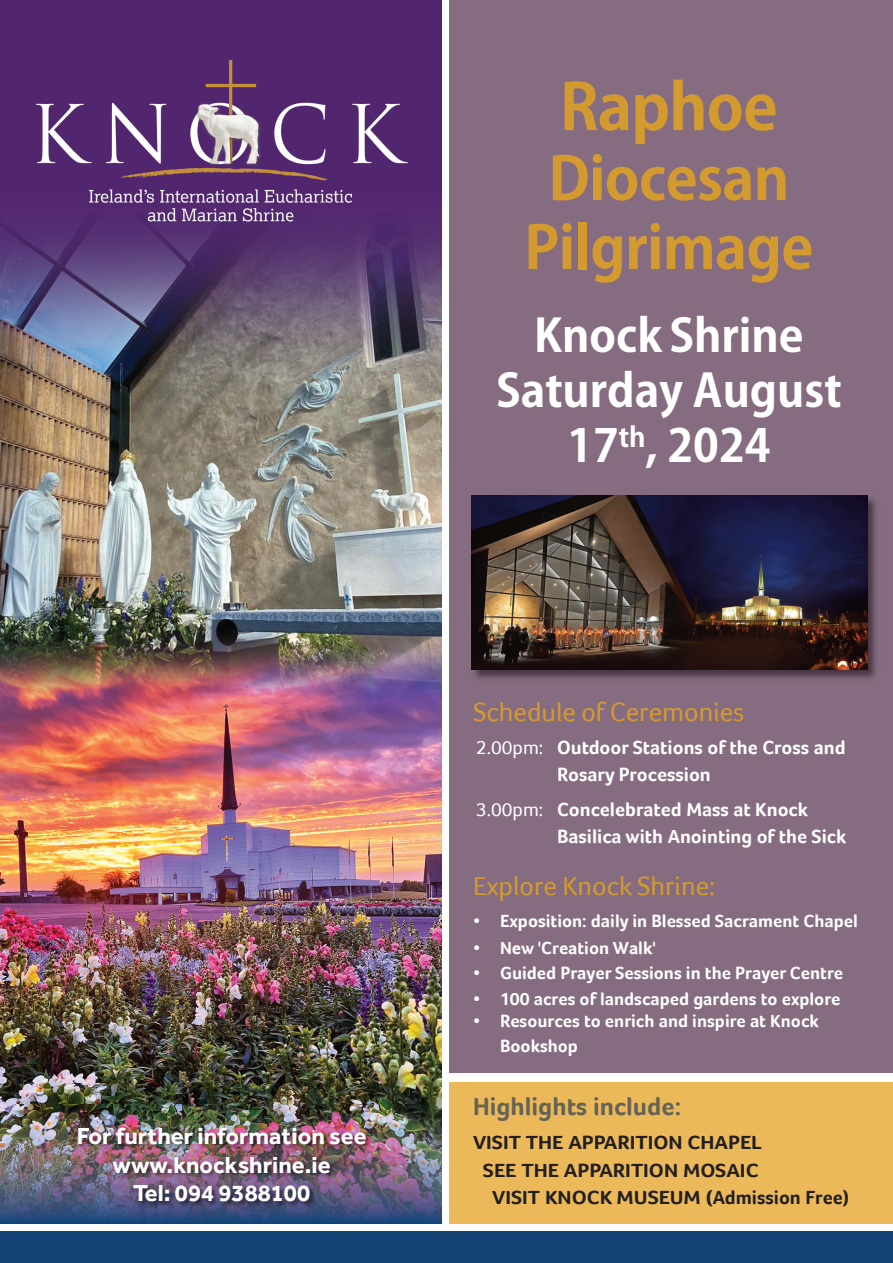
<style>
.page{position:relative;width:893px;height:1263px;background:#fff}
.page>*{position:absolute;margin:0;border:0;box-sizing:border-box;transform-origin:0 0}
.t1{font:700 63px "Adobe Gothic Std";letter-spacing:-.015em;color:#d39a2f}
.t2{font:700 58.5px/69px "Adobe Gothic Std";letter-spacing:-.01em;color:#d39a2f;text-align:center}
.t3{font:700 45px/54.8px "Adobe Gothic Std";color:#fff;text-align:center}
.t4{font:27px "Foco";color:#d39a2f}
.t5{font:700 25.5px "Foco";color:#656256}
.t6{font:700 24px "Effra";color:#fff}
.t7{font:700 19.5px/27px "Foco";color:#fff}
.t8{font:700 19.5px "Foco";color:#231f20;scale:1.1 1}
.t9{font:700 18px/24.8px "Foco";color:#fff}
.s1{font-weight:400}
</style>
<div class="page">
<img style="left:0;top:0;width:442px;height:1224px">
<div style="left:0;top:1232px;width:893px;height:31px;background:#144476"></div>
<div style="left:449px;top:0;width:444px;height:1072px;background:#856c80"></div>
<img style="left:471px;top:495px;width:405px;height:184px">
<img style="left:471px;top:495px;width:396px;height:174px">
<div style="left:449px;top:1082px;width:444px;height:141px;background:#ebb95a"></div>
<img style="left:433px;top:1110px;width:9px;height:113px">
<img style="left:0;top:1110px;width:16px;height:113px">
<img style="left:16px;top:1105px;width:417px;height:127px">
<img style="left:16px;top:1223px;width:417px;height:1px">
<img style="left:21px;top:32px;width:395px;height:214px">
<p class="t6" style="left:77px;top:1121px;width:291px">For further information see</p>
<p class="t6" style="left:113px;top:1150px;width:220px">www.knockshrine.ie</p>
<p class="t6" style="left:133px;top:1178px;width:178px">Tel: 094 9388100</p>
<p class="t1" style="left:560px;top:69px;width:219px">Raphoe</p>
<p class="t2" style="left:524px;top:145px;width:291px">Diocesan<br>Pilgrimage</p>
<p class="t3" style="left:496px;top:310px;width:347px">Knock Shrine<br>Saturday August<br>17<sup>th</sup>, 2024</p>
<p class="t4" style="left:473px;top:698px;width:273px">Schedule of Ceremonies</p>
<p class="t7" style="left:557px;top:734px;width:290px;text-indent:-81px"><span class="s1">2.00pm:</span> Outdoor Stations of the Cross and<br>Rosary Procession</p>
<p class="t7" style="left:557px;top:796px;width:291px;text-indent:-81px"><span class="s1">3.00pm:</span> Concelebrated Mass at Knock<br>Basilica with Anointing of the Sick</p>
<p class="t4" style="left:473px;top:872px;width:244px">Explore Knock Shrine:</p>
<p class="t9" style="left:473px;top:908px;width:386px">• Exposition: daily in Blessed Sacrament Chapel</p>
<p class="t9" style="left:473px;top:935px;width:184px">• New 'Creation Walk'</p>
<p class="t9" style="left:473px;top:961px;width:372px">• Guided Prayer Sessions in the Prayer Centre</p>
<p class="t9" style="left:473px;top:986px;width:369px">• 100 acres of landscaped gardens to explore</p>
<p class="t9" style="left:500px;top:1008px;width:320px;text-indent:-27px">• Resources to enrich and inspire at Knock<br>Bookshop</p>
<p class="t5" style="left:473px;top:1092px;width:209px">Highlights include:</p>
<p class="t8" style="left:473px;top:1132px;width:264px">VISIT THE APPARITION CHAPEL</p>
<p class="t8" style="left:483px;top:1159px;width:252px">SEE THE APPARITION MOSAIC</p>
<p class="t8" style="left:492px;top:1187px;width:326px">VISIT KNOCK MUSEUM (Admission Free)</p>
</div>
